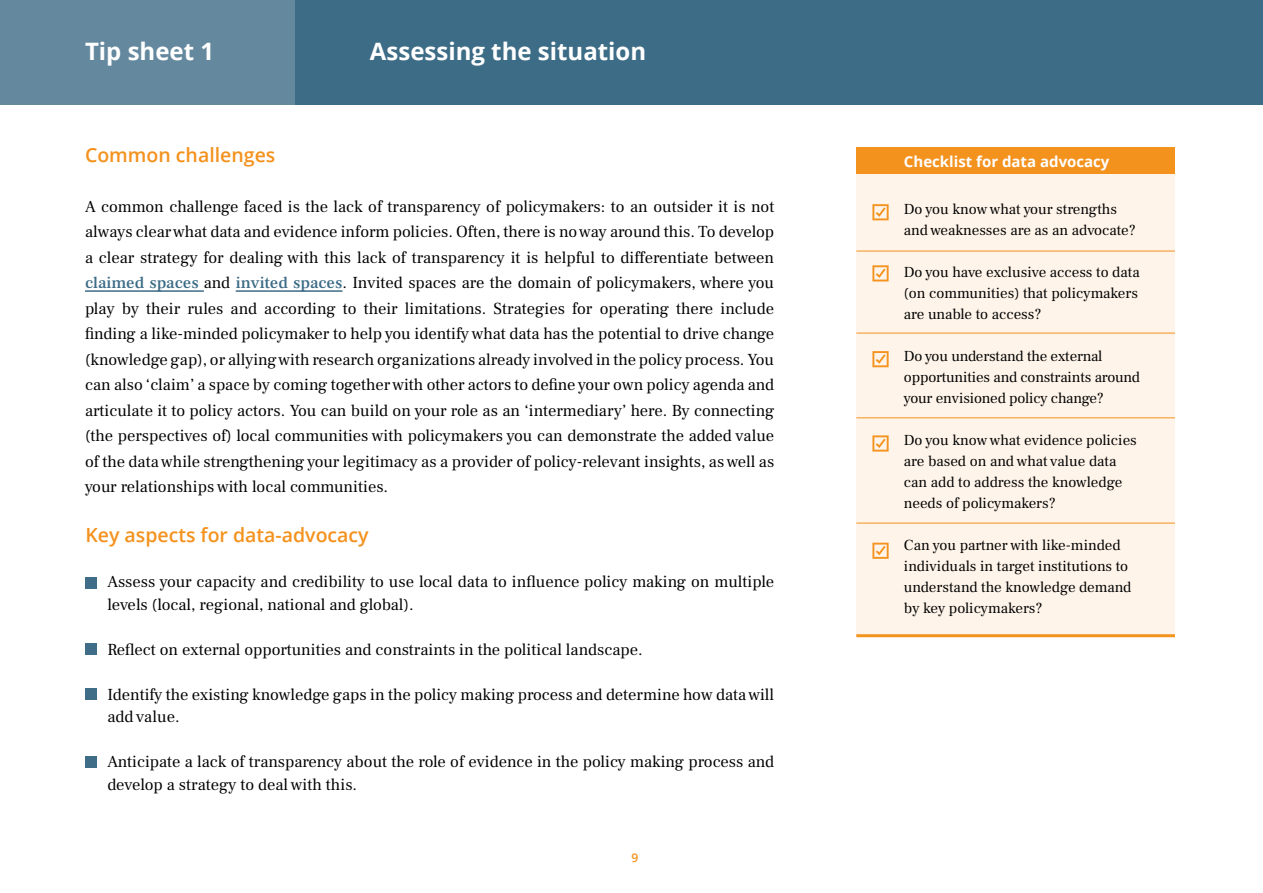
<style>
.page{position:relative;width:1263px;height:893px;background:#fff}
.page>*{position:absolute;margin:0;border:0;box-sizing:border-box;transform-origin:0 0}
.t1{font:700 24px "Open Sans";color:#fff}
.t2{font:600 19.5px "Open Sans";color:#f4921e}
.t3{font:16.5px/25.5px "Frank Ruhl Libre";color:#000}
.t4{font:15px/21px "Frank Ruhl Libre";color:#000}
.t5{font:700 15px "Open Sans";color:#fff}
.t6{font:600 12px "Open Sans";color:#f4921e}
.s1{font-weight:500;color:#3d6c86}
</style>
<div class="page">
<div style="left:295px;top:0;width:968px;height:105px;background:#3d6c86"></div>
<div style="left:0;top:0;width:295px;height:105px;background:#64899e"></div>
<div style="left:856px;top:147px;width:319px;height:489px;background:#fef4e9"></div>
<div style="left:856px;top:147px;width:319px;height:27px;background:#f4921e"></div>
<svg style="left:872px;top:204px;width:17px;height:16px"></svg>
<svg style="left:872px;top:265px;width:17px;height:16px"></svg>
<svg style="left:872px;top:351px;width:17px;height:16px"></svg>
<svg style="left:872px;top:435px;width:17px;height:17px"></svg>
<svg style="left:872px;top:543px;width:17px;height:16px"></svg>
<div style="left:85px;top:577px;width:11px;height:11px;background:#3f6c86"></div>
<div style="left:85px;top:643px;width:11px;height:12px;background:#3f6c86"></div>
<div style="left:85px;top:688px;width:11px;height:12px;background:#3f6c86"></div>
<div style="left:85px;top:756px;width:11px;height:12px;background:#3f6c86"></div>
<hr style="left:85px;top:290px;width:119px;height:2px;background:#3d6c86">
<hr style="left:236px;top:290px;width:106px;height:2px;background:#3d6c86">
<hr style="left:856px;top:634px;width:319px;height:3px;background:#f4921e">
<hr style="left:856px;top:251px;width:319px;height:1px;background:#f4921e">
<hr style="left:856px;top:333px;width:319px;height:1px;background:#f4921e">
<hr style="left:856px;top:417px;width:319px;height:1px;background:#f4921e">
<hr style="left:856px;top:523px;width:319px;height:1px;background:#f4921e">
<h1 class="t1" style="left:85px;top:35px;width:131px">Tip sheet 1</h1>
<h1 class="t1" style="left:370px;top:35px;width:278px">Assessing the situation</h1>
<p class="t2" style="left:85px;top:142px;width:192px">Common challenges</p>
<p class="t3" style="left:85px;top:193px;width:691px;text-align:justify">A common challenge faced is the lack of transparency of policymakers: to an outsider it is not always clear what data and evidence inform policies. Often, there is no way around this. To develop a clear strategy for dealing with this lack of transparency it is helpful to differentiate between <span class="s1">claimed spaces</span> and <span class="s1">invited spaces</span>. Invited spaces are the domain of policymakers, where you play by their rules and according to their limitations. Strategies for operating there include finding a like-minded policymaker to help you identify what data has the potential to drive change (knowledge gap), or allying with research organizations already involved in the policy process. You can also ‘claim’ a space by coming together with other actors to define your own policy agenda and articulate it to policy actors. You can build on your role as an ‘intermediary’ here. By connecting (the perspectives of) local communities with policymakers you can demonstrate the added value of the data while strengthening your legitimacy as a provider of policy-relevant insights, as well as your relationships with local communities.</p>
<p class="t2" style="left:85px;top:522px;width:285px">Key aspects for data-advocacy</p>
<p class="t3" style="left:107px;top:570px;width:668px;line-height:22.5px">Assess your capacity and credibility to use local data to influence policy making on multiple levels (local, regional, national and global).</p>
<p class="t3" style="left:107px;top:636px;width:537px">Reflect on external opportunities and constraints in the political landscape.</p>
<p class="t3" style="left:107px;top:683px;width:668px;line-height:22.5px">Identify the existing knowledge gaps in the policy making process and determine how data will add value.</p>
<p class="t3" style="left:107px;top:750px;width:668px;line-height:22.5px">Anticipate a lack of transparency about the role of evidence in the policy making process and develop a strategy to deal with this.</p>
<p class="t6" style="left:631px;top:850px;width:8px">9</p>
<p class="t5" style="left:904px;top:151px;width:207px">Checklist for data advocacy</p>
<p class="t4" style="left:904px;top:198px;width:233px">Do you know what your strengths and weaknesses are as an advocate?</p>
<p class="t4" style="left:904px;top:261px;width:237px;text-align:justify">Do you have exclusive access to data (on communities) that policymakers are unable to access?</p>
<p class="t4" style="left:904px;top:345px;width:238px">Do you understand the external opportunities and constraints around your envisioned policy change?</p>
<p class="t4" style="left:904px;top:429px;width:234px">Do you know what evidence policies are based on and what value data can add to address the knowledge needs of policymakers?</p>
<p class="t4" style="left:904px;top:534px;width:229px">Can you partner with like-minded individuals in target institutions to understand the knowledge demand by key policymakers?</p>
</div>
